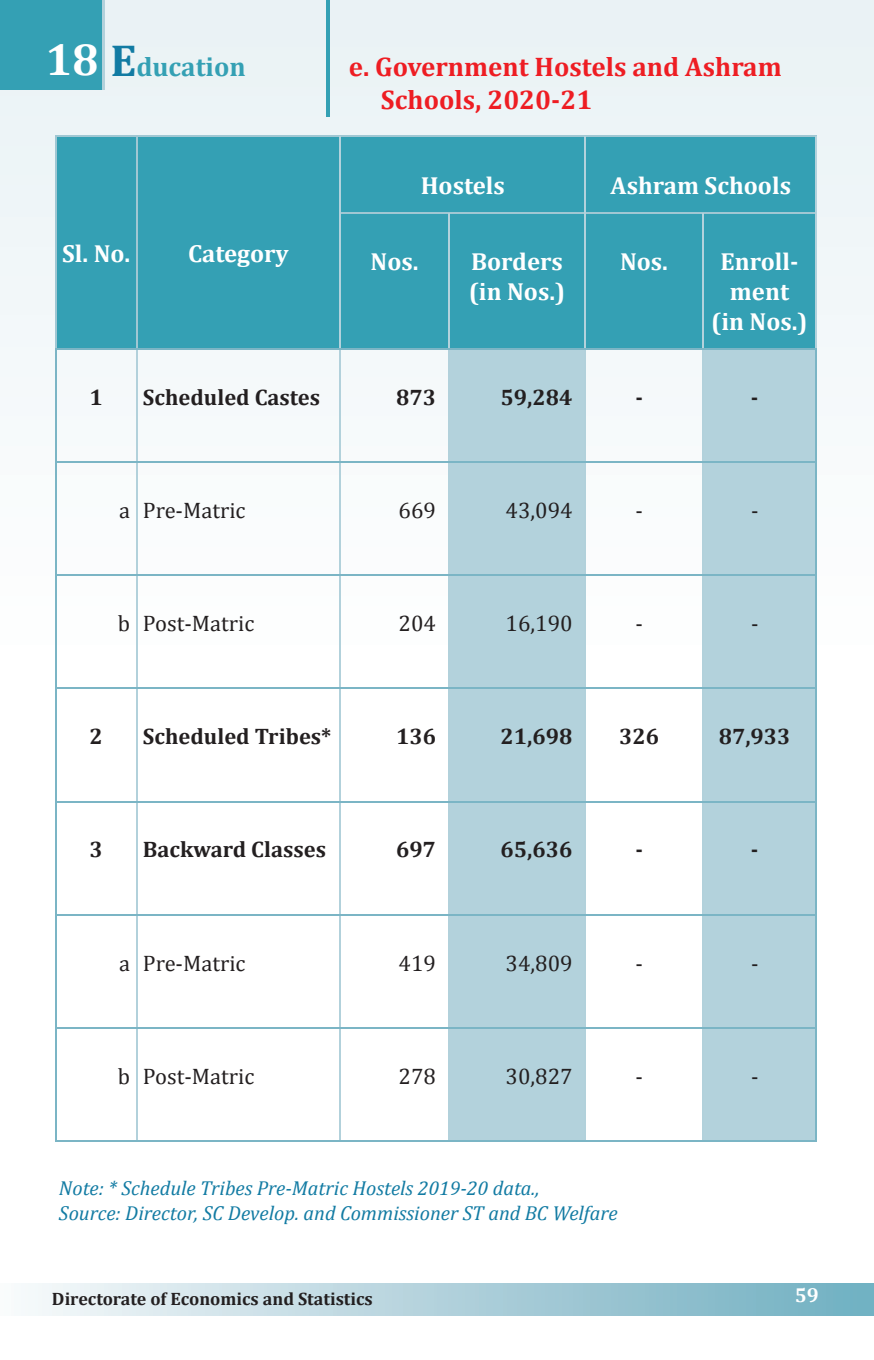
<style>
.page{position:relative;width:874px;height:1360px;background:#fff}
.page>*{position:absolute;margin:0;border:0;box-sizing:border-box;transform-origin:0 0}
.t1{font:700 27px/32.4px "Cambria";color:#ee1d23}
.t2{font:700 27px "Cambria";color:#34a0b4}
.t3{font:700 24.75px/29.7px "Cambria";color:#fff}
.t4{font:22.5px "Cambria";color:#231f20}
.t5{font:700 22.5px "Cambria";color:#231f20}
.t6{font:italic 20.25px/24.3px "Cambria";color:#127ba3}
.t7{font:700 20.25px "Cambria";color:#fff}
.t8{font:700 18px "Cambria";color:#231f20}
.s1{font-size:45px;color:#fff}
.s2{font-size:45px;color:#127ba3}
</style>
<div class="page">
<div style="left:0;top:1283px;width:874px;height:33px;background:linear-gradient(to right,#f8f9fa,#6faec0)"></div>
<div style="left:0;top:0;width:874px;height:657px;background:#f4f9fa"></div>
<hr style="left:101px;top:0;width:3px;height:90px;background:#b2d1db">
<div style="left:0;top:0;width:102px;height:90px;background:#34a0b4"></div>
<div style="left:56px;top:137px;width:284px;height:211px;background:#34a0b4"></div>
<div style="left:341px;top:137px;width:475px;height:211px;background:#34a0b4"></div>
<svg style="left:449px;top:349px;width:367px;height:791px;fill:#b3d2dc"></svg>
<hr style="left:55px;top:136px;width:81px;height:1px;background:#a0c7d3">
<hr style="left:55px;top:137px;width:1px;height:76px;background:#a0c7d3">
<hr style="left:136px;top:136px;width:204px;height:1px;background:#a0c7d3">
<hr style="left:136px;top:137px;width:1px;height:76px;background:#a0c7d3">
<hr style="left:340px;top:136px;width:477px;height:1px;background:#a0c7d3">
<hr style="left:55px;top:213px;width:1px;height:135px;background:#a0c7d3">
<hr style="left:136px;top:213px;width:1px;height:135px;background:#a0c7d3">
<hr style="left:341px;top:212px;width:244px;height:1px;background:#a0c7d3">
<hr style="left:586px;top:212px;width:230px;height:1px;background:#a0c7d3">
<hr style="left:340px;top:137px;width:1px;height:76px;background:#b3d2dc">
<hr style="left:585px;top:137px;width:1px;height:76px;background:#b3d2dc">
<hr style="left:816px;top:137px;width:1px;height:76px;background:#b3d2dc">
<hr style="left:340px;top:213px;width:1px;height:135px;background:#b3d2dc">
<hr style="left:448px;top:213px;width:1px;height:135px;background:#b3d2dc">
<hr style="left:585px;top:213px;width:1px;height:135px;background:#b3d2dc">
<hr style="left:702px;top:213px;width:1px;height:135px;background:#b3d2dc">
<hr style="left:816px;top:213px;width:1px;height:135px;background:#b3d2dc">
<hr style="left:136px;top:349px;width:1px;height:112px;background:#b2d1db">
<hr style="left:340px;top:349px;width:1px;height:112px;background:#b2d1db">
<hr style="left:448px;top:349px;width:1px;height:112px;background:#b2d1db">
<hr style="left:585px;top:349px;width:1px;height:112px;background:#b2d1db">
<hr style="left:702px;top:349px;width:1px;height:112px;background:#b2d1db">
<hr style="left:136px;top:463px;width:1px;height:112px;background:#b2d1db">
<hr style="left:340px;top:463px;width:1px;height:112px;background:#b2d1db">
<hr style="left:448px;top:463px;width:1px;height:112px;background:#b2d1db">
<hr style="left:585px;top:463px;width:1px;height:112px;background:#b2d1db">
<hr style="left:702px;top:463px;width:1px;height:112px;background:#b2d1db">
<hr style="left:136px;top:576px;width:1px;height:112px;background:#b2d1db">
<hr style="left:340px;top:576px;width:1px;height:112px;background:#b2d1db">
<hr style="left:448px;top:576px;width:1px;height:112px;background:#b2d1db">
<hr style="left:585px;top:576px;width:1px;height:112px;background:#b2d1db">
<hr style="left:702px;top:576px;width:1px;height:112px;background:#b2d1db">
<hr style="left:136px;top:689px;width:1px;height:112px;background:#b2d1db">
<hr style="left:340px;top:689px;width:1px;height:112px;background:#b2d1db">
<hr style="left:448px;top:689px;width:1px;height:112px;background:#b2d1db">
<hr style="left:585px;top:689px;width:1px;height:112px;background:#b2d1db">
<hr style="left:702px;top:689px;width:1px;height:112px;background:#b2d1db">
<hr style="left:136px;top:802px;width:1px;height:112px;background:#b2d1db">
<hr style="left:340px;top:802px;width:1px;height:112px;background:#b2d1db">
<hr style="left:448px;top:802px;width:1px;height:112px;background:#b2d1db">
<hr style="left:585px;top:802px;width:1px;height:112px;background:#b2d1db">
<hr style="left:702px;top:802px;width:1px;height:112px;background:#b2d1db">
<hr style="left:136px;top:915px;width:1px;height:112px;background:#b2d1db">
<hr style="left:340px;top:915px;width:1px;height:112px;background:#b2d1db">
<hr style="left:448px;top:915px;width:1px;height:112px;background:#b2d1db">
<hr style="left:585px;top:915px;width:1px;height:112px;background:#b2d1db">
<hr style="left:702px;top:915px;width:1px;height:112px;background:#b2d1db">
<hr style="left:136px;top:1028px;width:1px;height:112px;background:#b2d1db">
<hr style="left:340px;top:1028px;width:1px;height:112px;background:#b2d1db">
<hr style="left:448px;top:1028px;width:1px;height:112px;background:#b2d1db">
<hr style="left:585px;top:1028px;width:1px;height:112px;background:#b2d1db">
<hr style="left:702px;top:1028px;width:1px;height:112px;background:#b2d1db">
<hr style="left:55px;top:348px;width:81px;height:1px;background:#7bb5c5">
<hr style="left:55px;top:349px;width:1px;height:112px;background:#7bb5c5">
<hr style="left:136px;top:348px;width:681px;height:1px;background:#7bb5c5">
<hr style="left:816px;top:349px;width:1px;height:112px;background:#7bb5c5">
<hr style="left:55px;top:461px;width:81px;height:2px;background:#7bb5c5">
<hr style="left:55px;top:463px;width:1px;height:112px;background:#7bb5c5">
<hr style="left:136px;top:461px;width:681px;height:2px;background:#7bb5c5">
<hr style="left:816px;top:463px;width:1px;height:112px;background:#7bb5c5">
<hr style="left:55px;top:575px;width:81px;height:1px;background:#7bb5c5">
<hr style="left:55px;top:576px;width:1px;height:112px;background:#7bb5c5">
<hr style="left:136px;top:575px;width:681px;height:1px;background:#7bb5c5">
<hr style="left:816px;top:576px;width:1px;height:112px;background:#7bb5c5">
<hr style="left:55px;top:688px;width:81px;height:1px;background:#7bb5c5">
<hr style="left:55px;top:689px;width:1px;height:112px;background:#7bb5c5">
<hr style="left:136px;top:688px;width:681px;height:1px;background:#7bb5c5">
<hr style="left:816px;top:689px;width:1px;height:112px;background:#7bb5c5">
<hr style="left:55px;top:801px;width:81px;height:1px;background:#7bb5c5">
<hr style="left:55px;top:802px;width:1px;height:112px;background:#7bb5c5">
<hr style="left:136px;top:801px;width:681px;height:1px;background:#7bb5c5">
<hr style="left:816px;top:802px;width:1px;height:112px;background:#7bb5c5">
<hr style="left:55px;top:914px;width:81px;height:1px;background:#7bb5c5">
<hr style="left:55px;top:915px;width:1px;height:112px;background:#7bb5c5">
<hr style="left:136px;top:914px;width:681px;height:1px;background:#7bb5c5">
<hr style="left:816px;top:915px;width:1px;height:112px;background:#7bb5c5">
<hr style="left:55px;top:1027px;width:81px;height:1px;background:#7bb5c5">
<hr style="left:55px;top:1028px;width:1px;height:112px;background:#7bb5c5">
<hr style="left:136px;top:1027px;width:681px;height:1px;background:#7bb5c5">
<hr style="left:816px;top:1028px;width:1px;height:112px;background:#7bb5c5">
<hr style="left:55px;top:1140px;width:762px;height:2px;background:#7bb5c5">
<hr style="left:326px;top:0;width:4px;height:117px;background:#34a0b4">
<h1 class="t2" style="left:46px;top:50px;width:202px"><span class="s1">18</span> <span class="s2">E</span>ducation</h1>
<p class="t3" style="left:62px;top:238px;width:69px">Sl. No.</p>
<p class="t3" style="left:188px;top:238px;width:102px">Category</p>
<h1 class="t1" style="left:381px;top:50px;width:402px;text-indent:-32px">e. Government Hostels and Ashram<br>Schools, 2020-21</h1>
<p class="t3" style="left:421px;top:170px;width:86px">Hostels</p>
<p class="t3" style="left:610px;top:170px;width:182px">Ashram Schools</p>
<p class="t3" style="left:370px;top:246px;width:49px">Nos.</p>
<p class="t3" style="left:469px;top:246px;width:98px">Borders (in Nos.)</p>
<p class="t3" style="left:620px;top:246px;width:49px">Nos.</p>
<p class="t3" style="left:711px;top:246px;width:98px;text-align:center">Enroll&shy;ment (in Nos.)</p>
<p class="t5" style="left:89px;top:383px;width:15px">1</p>
<p class="t5" style="left:143px;top:383px;width:179px">Scheduled Castes</p>
<p class="t5" style="left:396px;top:383px;width:41px">873</p>
<p class="t5" style="left:501px;top:383px;width:73px">59,284</p>
<p class="t5" style="left:635px;top:383px;width:9px">-</p>
<p class="t5" style="left:751px;top:383px;width:9px">-</p>
<p class="t4" style="left:119px;top:496px;width:128px">a Pre-Matric</p>
<p class="t4" style="left:399px;top:496px;width:39px">669</p>
<p class="t4" style="left:506px;top:496px;width:68px">43,094</p>
<p class="t4" style="left:635px;top:496px;width:9px">-</p>
<p class="t4" style="left:751px;top:496px;width:9px">-</p>
<p class="t4" style="left:118px;top:610px;width:138px">b Post-Matric</p>
<p class="t4" style="left:399px;top:610px;width:39px">204</p>
<p class="t4" style="left:506px;top:610px;width:68px">16,190</p>
<p class="t4" style="left:635px;top:610px;width:9px">-</p>
<p class="t4" style="left:751px;top:610px;width:9px">-</p>
<p class="t5" style="left:89px;top:723px;width:15px">2</p>
<p class="t5" style="left:143px;top:723px;width:190px">Scheduled Tribes*</p>
<p class="t5" style="left:396px;top:723px;width:41px">136</p>
<p class="t5" style="left:501px;top:723px;width:73px">21,698</p>
<p class="t5" style="left:619px;top:723px;width:41px">326</p>
<p class="t5" style="left:719px;top:723px;width:73px">87,933</p>
<p class="t5" style="left:89px;top:836px;width:15px">3</p>
<p class="t5" style="left:143px;top:836px;width:185px">Backward Classes</p>
<p class="t5" style="left:396px;top:836px;width:41px">697</p>
<p class="t5" style="left:501px;top:836px;width:73px">65,636</p>
<p class="t5" style="left:635px;top:836px;width:9px">-</p>
<p class="t5" style="left:751px;top:836px;width:9px">-</p>
<p class="t4" style="left:119px;top:949px;width:128px">a Pre-Matric</p>
<p class="t4" style="left:399px;top:949px;width:39px">419</p>
<p class="t4" style="left:506px;top:949px;width:68px">34,809</p>
<p class="t4" style="left:635px;top:949px;width:9px">-</p>
<p class="t4" style="left:751px;top:949px;width:9px">-</p>
<p class="t4" style="left:118px;top:1062px;width:138px">b Post-Matric</p>
<p class="t4" style="left:399px;top:1062px;width:39px">278</p>
<p class="t4" style="left:506px;top:1062px;width:68px">30,827</p>
<p class="t4" style="left:635px;top:1062px;width:9px">-</p>
<p class="t4" style="left:751px;top:1062px;width:9px">-</p>
<p class="t6" style="left:59px;top:1175px;width:560px">Note: * Schedule Tribes Pre-Matric Hostels 2019-20 data.,<br>Source: Director, SC Develop. and Commissioner ST and BC Welfare</p>
<p class="t8" style="left:52px;top:1288px;width:322px">Directorate of Economics and Statistics</p>
<p class="t7" style="left:795px;top:1283px;width:25px">59</p>
</div>
